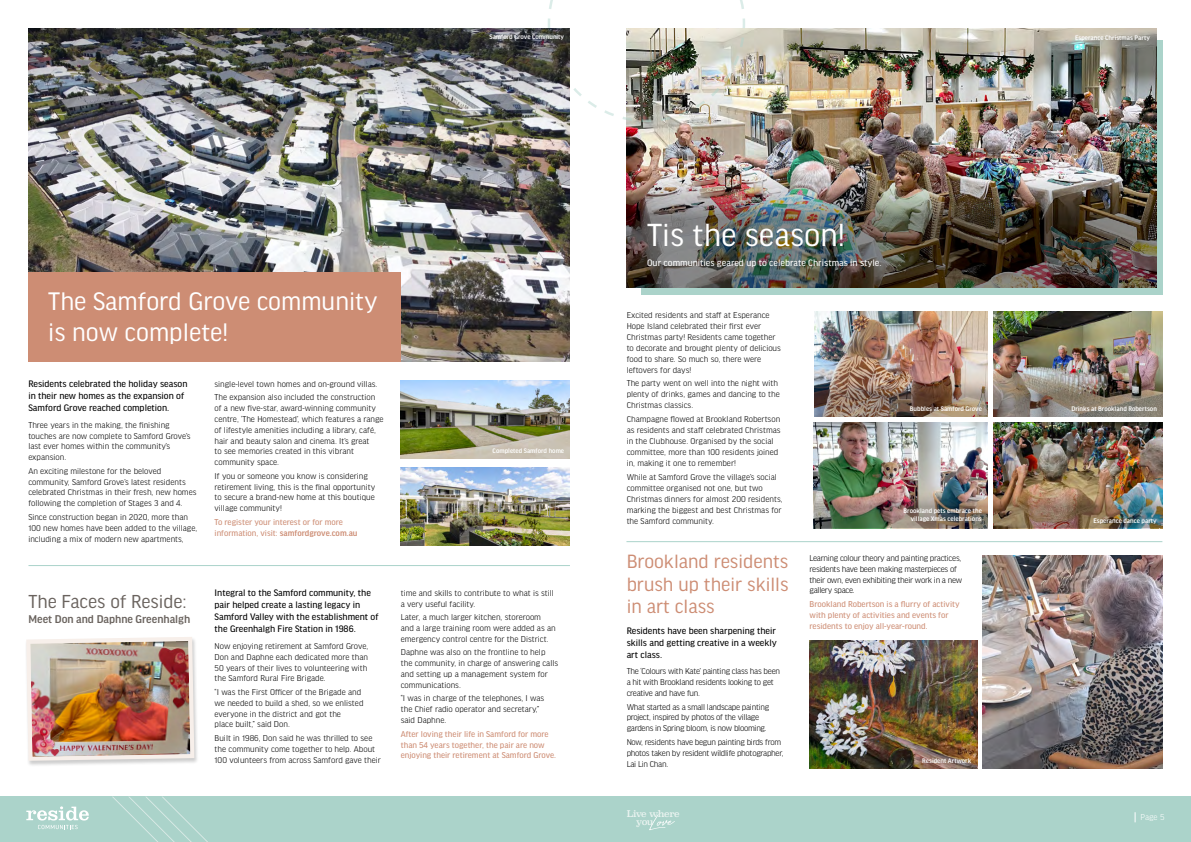
<style>
.page{position:relative;width:1191px;height:842px;background:#fff}
.page>*{position:absolute;margin:0;border:0;box-sizing:border-box;transform-origin:0 0}
.t1{font:34px "Good Headline Pro";color:#fff}
.t2{font:27px/30.9px "Good Headline Pro";color:#fff}
.t3{font:20.4px/22.5px "Good Headline Pro";color:#cd8d74;text-align:justify}
.t4{font:20px "Good Headline Pro";color:#6a635e}
.t5{font:500 12px "Good Headline Pro";color:#6a635e}
.t6{font:10px/12px "Good Headline Pro News";color:#000}
.t7{font:10px "Good Headline Pro News";color:#fff}
.t8{font:9.1px/7.6px "Superclarendon";letter-spacing:-.05em;color:#ebf4f1}
.t9{font:300 9px/10.8px "Good Headline Pro";color:#000}
.t10{font:300 9px/10.8px "Good Headline Pro";letter-spacing:-.03em;color:#000}
.t11{font:9px/10.8px "Good Headline Pro News";color:#cd8d74}
.t12{font:500 9px "Good Headline Pro";color:#cd8d74}
.t13{font:300 9px "Good Headline Pro";color:#fff}
.t14{font:500 7px/8.4px "Good Headline Pro";color:#fff;text-align:right}
.s1{font-family:"Good Headline Pro News";font-weight:400}
</style>
<div class="page">
<div style="left:0;top:797px;width:598px;height:45px;background:#abd3ca"></div>
<svg style="left:196px;top:830px;width:12px;height:12px"></svg>
<div style="left:641px;top:40px;width:521px;height:255px;background:#abd3ca"></div>
<img style="left:627px;top:28px;width:529px;height:142px">
<img style="left:626px;top:170px;width:531px;height:117px">
<hr style="left:626px;top:541px;width:536px;height:1px;background:#abd3ca">
<img style="left:983px;top:555px;width:179px;height:213px">
<img style="left:809px;top:640px;width:168px;height:128px">
<img style="left:993px;top:312px;width:169px;height:67px">
<img style="left:814px;top:423px;width:173px;height:67px">
<img style="left:993px;top:423px;width:169px;height:67px">
<img style="left:814px;top:312px;width:173px;height:67px">
<img style="left:993px;top:379px;width:169px;height:38px">
<img style="left:814px;top:379px;width:173px;height:38px">
<img style="left:814px;top:490px;width:173px;height:38px">
<img style="left:993px;top:490px;width:169px;height:38px">
<img style="left:546px;top:0;width:200px;height:123px">
<img style="left:24px;top:361px;width:172px;height:481px">
<img style="left:28px;top:144px;width:542px;height:217px">
<img style="left:28px;top:29px;width:542px;height:115px">
<div style="left:28px;top:272px;width:373px;height:89px;background:#cd8d74"></div>
<hr style="left:28px;top:565px;width:542px;height:1px;background:#abd3ca">
<img style="left:401px;top:381px;width:169px;height:78px">
<img style="left:401px;top:467px;width:169px;height:78px">
<div style="left:598px;top:797px;width:593px;height:45px;background:#abd3ca"></div>
<svg style="left:649px;top:814px;width:26px;height:16px"></svg>
<p class="t14" style="left:489px;top:32px;width:76px">Samford Grove Community</p>
<p class="t14" style="left:1075px;top:33px;width:76px">Esperance Christmas Party</p>
<h2 class="t2" style="left:48px;top:286px;width:331px">The Samford Grove community is now complete!</h2>
<p class="t6" style="left:28px;top:378px;width:161px">Residents celebrated the holiday season in their new homes as the expansion of<br>Samford Grove reached completion.</p>
<p class="t9" style="left:28px;top:420px;width:164px">Three years in the making, the finishing touches are now complete to Samford Grove’s last ever homes within the community’s expansion.</p>
<p class="t9" style="left:28px;top:466px;width:170px">An exciting milestone for the beloved community, Samford Grove’s latest residents celebrated Christmas in their fresh, new homes following the completion of Stages 3 and 4.</p>
<p class="t9" style="left:28px;top:512px;width:170px">Since construction began in 2020, more than<br>100 new homes have been added to the village, including a mix of modern new apartments,</p>
<p class="t9" style="left:214px;top:377px;width:164px;line-height:13.6px">single-level town homes and on-ground villas.<br>The expansion also included the construction</p>
<p class="t9" style="left:214px;top:403px;width:170px">of a new five-star, award-winning community centre, ‘The Homestead’, which features a range of lifestyle amenities including a library, café, hair and beauty salon and cinema. It’s great<br>to see memories created in this vibrant community space.</p>
<p class="t9" style="left:214px;top:470px;width:162px">If you or someone you know is considering retirement living, this is the final opportunity to secure a brand-new home at this boutique village community!</p>
<p class="t11" style="left:214px;top:517px;width:130px">To register your interest or for more</p>
<p class="t12" style="left:214px;top:528px;width:144px"><span class="s1">information, visit:</span> samfordgrove.com.au</p>
<p class="t14" style="left:492px;top:447px;width:73px">Completed Samford home</p>
<h3 class="t4" style="left:28px;top:591px;width:160px">The Faces of Reside:</h3>
<h3 class="t5" style="left:28px;top:613px;width:163px">Meet Don and Daphne Greenhalgh</h3>
<p class="t6" style="left:215px;top:587px;width:165px">Integral to the Samford community, the pair helped create a lasting legacy in Samford Valley with the establishment of the Greenhalgh Fire Station in 1986.</p>
<p class="t9" style="left:215px;top:641px;width:155px;text-align:justify">Now enjoying retirement at Samford Grove, Don and Daphne each dedicated more than 50 years of their lives to volunteering with the Samford Rural Fire Brigade.</p>
<p class="t9" style="left:215px;top:687px;width:150px">“I was the First Officer of the Brigade and we needed to build a shed, so we enlisted everyone in the district and got the<br>place built,” said Don.</p>
<p class="t9" style="left:215px;top:733px;width:168px">Built in 1986, Don said he was thrilled to see the community come together to help. About<br>100 volunteers from across Samford gave their</p>
<p class="t9" style="left:401px;top:587px;width:155px">time and skills to contribute to what is still a very useful facility.</p>
<p class="t9" style="left:401px;top:612px;width:156px">Later, a much larger kitchen, storeroom and a large training room were added as an emergency control centre for the District.</p>
<p class="t9" style="left:401px;top:647px;width:159px">Daphne was also on the frontline to help the community, in charge of answering calls and setting up a management system for communications.</p>
<p class="t9" style="left:401px;top:693px;width:145px">“I was in charge of the telephones, I was the Chief radio operator and secretary,” said Daphne.</p>
<p class="t11" style="left:401px;top:728px;width:157px">After loving their life in Samford for more than 54 years together, the pair are now enjoying their retirement at Samford Grove.</p>
<h1 class="t1" style="left:647px;top:218px;width:199px">Tis the season!</h1>
<p class="t7" style="left:647px;top:258px;width:236px">Our communities geared up to celebrate Christmas in style.</p>
<p class="t9" style="left:626px;top:309px;width:156px">Excited residents and staff at Esperance Hope Island celebrated their first ever Christmas party! Residents came together to decorate and brought plenty of delicious food to share. So much so, there were leftovers for days!</p>
<p class="t9" style="left:626px;top:378px;width:155px">The party went on well into the night with plenty of drinks, games and dancing to the<br>Christmas classics.</p>
<p class="t9" style="left:626px;top:414px;width:155px">Champagne flowed at Brookland Robertson as residents and staff celebrated Christmas in the Clubhouse. Organised by the social committee, more than 100 residents joined in, making it one to remember!</p>
<p class="t9" style="left:626px;top:472px;width:157px">While at Samford Grove the village’s social committee organised not one, but two Christmas dinners for almost 200 residents, marking the biggest and best Christmas for the Samford community.</p>
<h3 class="t3" style="left:626px;top:551px;width:163px">Brookland residents brush up their skills in art class</h3>
<p class="t6" style="left:626px;top:625px;width:152px;text-align:justify">Residents have been sharpening their skills and getting creative in a weekly art class.</p>
<p class="t10" style="left:626px;top:666px;width:155px">The ‘Colours with Kate’ painting class has been a hit with Brookland residents looking to get creative and have fun.</p>
<p class="t10" style="left:626px;top:701px;width:144px">What started as a small landscape painting project, inspired by photos of the village gardens in Spring bloom, is now blooming.</p>
<p class="t10" style="left:626px;top:737px;width:158px">Now, residents have begun painting birds from photos taken by resident wildlife photographer,<br>Lai Lin Chan.</p>
<p class="t14" style="left:910px;top:405px;width:73px">Bubbles at Samford Grove</p>
<p class="t14" style="left:1071px;top:405px;width:87px">Drinks at Brookland Robertson</p>
<p class="t14" style="left:903px;top:507px;width:80px">Brookland pets embrace the village Xmas celebrations</p>
<p class="t14" style="left:1093px;top:516px;width:65px">Esperance dance party</p>
<p class="t10" style="left:809px;top:553px;width:154px">Learning colour theory and painting practices, residents have been making masterpieces of their own, even exhibiting their work in a new gallery space.</p>
<p class="t11" style="left:809px;top:599px;width:152px">Brookland Robertson is a flurry of activity with plenty of activities and events for residents to enjoy all-year-round.</p>
<p class="t14" style="left:922px;top:756px;width:50px">Resident Artwork</p>
<p class="t8" style="left:636px;top:811px;width:45px;text-indent:-10px">Live where you</p>
<p class="t13" style="left:1140px;top:813px;width:25px">Page 5</p>
</div>
